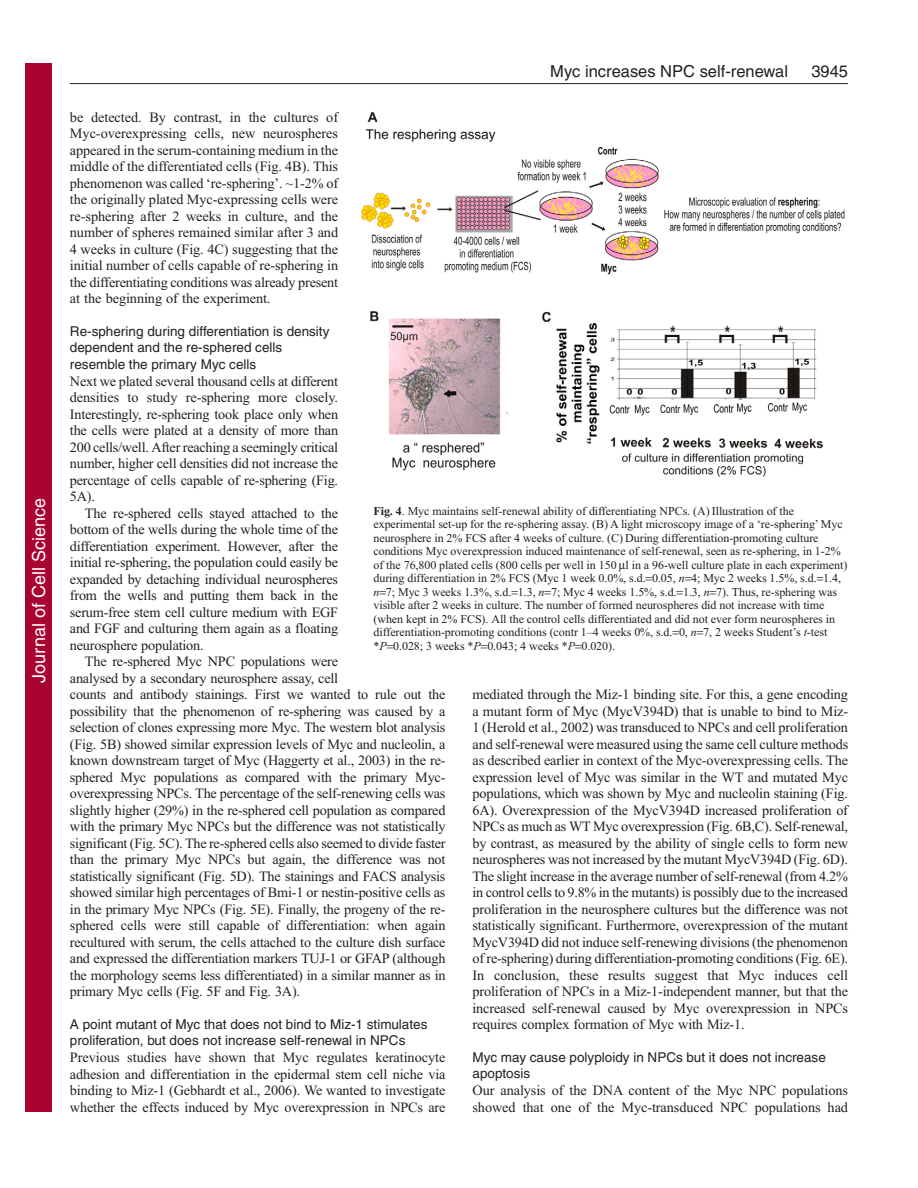
<style>
.page{position:relative;width:918px;height:1188px;background:#fff}
.page>*{position:absolute;margin:0;border:0;box-sizing:border-box;transform-origin:0 0}
.t1{font:18px "Helvetica";color:#fff}
.t2{font:16.5px "Helvetica";color:#231f20}
.t3{font:14.25px/16.5px "Times New Roman";letter-spacing:-.015em;color:#231f20;text-align:justify}
.t4{font:13.5px/16.5px "Helvetica";color:#231f20}
.t5{font:12px/13.5px "Times New Roman";letter-spacing:-.005em;color:#231f20}
.s1{font-weight:700}
.s2{font-style:italic}
</style>
<div class="page">
<hr style="left:70px;top:83px;width:778px;height:1px;background:#231f20">
<img style="left:361px;top:111px;width:484px;height:366px">
<div style="left:26px;top:64px;width:26px;height:1048px;background:#a90332"></div>
<p class="t1" style="left:28px;top:683px;width:186px;rotate:-90deg">Journal of Cell Science</p>
<p class="t2" style="left:550px;top:65px;width:239px">Myc increases NPC self-renewal</p>
<p class="t2" style="left:811px;top:65px;width:38px">3945</p>
<p class="t3" style="left:70px;top:110px;width:270px">be detected. By contrast, in the cultures of Myc-overexpressing cells, new neurospheres appeared in the serum-containing medium in the middle of the differentiated cells (Fig. 4B). This phenomenon was called ‘re-sphering’. ~1-2% of the originally plated Myc-expressing cells were re-sphering after 2 weeks in culture, and the number of spheres remained similar after 3 and 4 weeks in culture (Fig. 4C) suggesting that the initial number of cells capable of re-sphering in the differentiating conditions was already present at the beginning of the experiment.</p>
<p class="t4" style="left:70px;top:324px;width:261px">Re-sphering during differentiation is density dependent and the re-sphered cells resemble the primary Myc cells</p>
<p class="t3" style="left:70px;top:374px;width:270px">Next we plated several thousand cells at different densities to study re-sphering more closely.<br>Interestingly, re-sphering took place only when the cells were plated at a density of more than 200 cells/well. After reaching a seemingly critical number, higher cell densities did not increase the percentage of cells capable of re-sphering (Fig.<br>5A).</p>
<p class="t3" style="left:70px;top:506px;width:270px;text-indent:15px">The re-sphered cells stayed attached to the bottom of the wells during the whole time of the differentiation experiment. However, after the initial re-sphering, the population could easily be expanded by detaching individual neurospheres from the wells and putting them back in the serum-free stem cell culture medium with EGF and FGF and culturing them again as a floating neurosphere population.</p>
<p class="t3" style="left:70px;top:654px;width:377px;text-align:left;text-indent:15px">The re-sphered Myc NPC populations were<br>analysed by a secondary neurosphere assay, cell<br>counts and antibody stainings. First we wanted to rule out the possibility that the phenomenon of re-sphering was caused by a selection of clones expressing more Myc. The western blot analysis (Fig. 5B) showed similar expression levels of Myc and nucleolin, a known downstream target of Myc (Haggerty et al., 2003) in the re&shy;sphered Myc populations as compared with the primary Myc&shy;overexpressing NPCs. The percentage of the self-renewing cells was slightly higher (29%) in the re-sphered cell population as compared with the primary Myc NPCs but the difference was not statistically significant (Fig. 5C). The re-sphered cells also seemed to divide faster than the primary Myc NPCs but again, the difference was not statistically significant (Fig. 5D). The stainings and FACS analysis showed similar high percentages of Bmi-1 or nestin-positive cells as in the primary Myc NPCs (Fig. 5E). Finally, the progeny of the re&shy;sphered cells were still capable of differentiation: when again recultured with serum, the cells attached to the culture dish surface and expressed the differentiation markers TUJ-1 or GFAP (although the morphology seems less differentiated) in a similar manner as in primary Myc cells (Fig. 5F and Fig. 3A).</p>
<p class="t4" style="left:70px;top:1017px;width:359px">A point mutant of Myc that does not bind to Miz-1 stimulates proliferation, but does not increase self-renewal in NPCs</p>
<p class="t3" style="left:70px;top:1050px;width:377px">Previous studies have shown that Myc regulates keratinocyte adhesion and differentiation in the epidermal stem cell niche via binding to Miz-1 (Gebhardt et al., 2006). We wanted to investigate whether the effects induced by Myc overexpression in NPCs are</p>
<p class="t5" style="left:373px;top:505px;width:475px"><span class="s1">Fig. 4</span>. Myc maintains self-renewal ability of differentiating NPCs. (A) Illustration of the experimental set-up for the re-sphering assay. (B) A light microscopy image of a ‘re-sphering’ Myc neurosphere in 2% FCS after 4 weeks of culture. (C) During differentiation-promoting culture conditions Myc overexpression induced maintenance of self-renewal, seen as re-sphering, in 1-2% of the 76,800 plated cells (800 cells per well in 150 l in a 96-well culture plate in each experiment) during differentiation in 2% FCS (Myc 1 week 0.0%, s.d. 0.05, <span class="s2">n</span> 4; Myc 2 weeks 1.5%, s.d. 1.4, <span class="s2">n</span> 7; Myc 3 weeks 1.3%, s.d. 1.3, <span class="s2">n</span> 7; Myc 4 weeks 1.5%, s.d. 1.3, <span class="s2">n</span> 7). Thus, re-sphering was visible after 2 weeks in culture. The number of formed neurospheres did not increase with time (when kept in 2% FCS). All the control cells differentiated and did not ever form neurospheres in differentiation-promoting conditions (contr 1–4 weeks 0%, s.d. 0, <span class="s2">n</span> 7, 2 weeks Student’s <span class="s2">t</span>-test<br>*<span class="s2">P</span> 0.028; 3 weeks *<span class="s2">P</span> 0.043; 4 weeks *<span class="s2">P</span> 0.020).</p>
<p class="t3" style="left:472px;top:687px;width:377px">mediated through the Miz-1 binding site. For this, a gene encoding a mutant form of Myc (MycV394D) that is unable to bind to Miz-1 (Herold et al., 2002) was transduced to NPCs and cell proliferation and self-renewal were measured using the same cell culture methods as described earlier in context of the Myc-overexpressing cells. The expression level of Myc was similar in the WT and mutated Myc populations, which was shown by Myc and nucleolin staining (Fig.<br>6A). Overexpression of the MycV394D increased proliferation of NPCs as much as WT Myc overexpression (Fig. 6B,C). Self-renewal, by contrast, as measured by the ability of single cells to form new neurospheres was not increased by the mutant MycV394D (Fig. 6D).<br>The slight increase in the average number of self-renewal (from 4.2% in control cells to 9.8% in the mutants) is possibly due to the increased proliferation in the neurosphere cultures but the difference was not statistically significant. Furthermore, overexpression of the mutant MycV394D did not induce self-renewing divisions (the phenomenon of re-sphering) during differentiation-promoting conditions (Fig. 6E).<br>In conclusion, these results suggest that Myc induces cell proliferation of NPCs in a Miz-1-independent manner, but that the increased self-renewal caused by Myc overexpression in NPCs requires complex formation of Myc with Miz-1.</p>
<p class="t4" style="left:472px;top:1050px;width:355px">Myc may cause polyploidy in NPCs but it does not increase apoptosis</p>
<p class="t3" style="left:472px;top:1083px;width:377px">Our analysis of the DNA content of the Myc NPC populations showed that one of the Myc-transduced NPC populations had</p>
</div>
